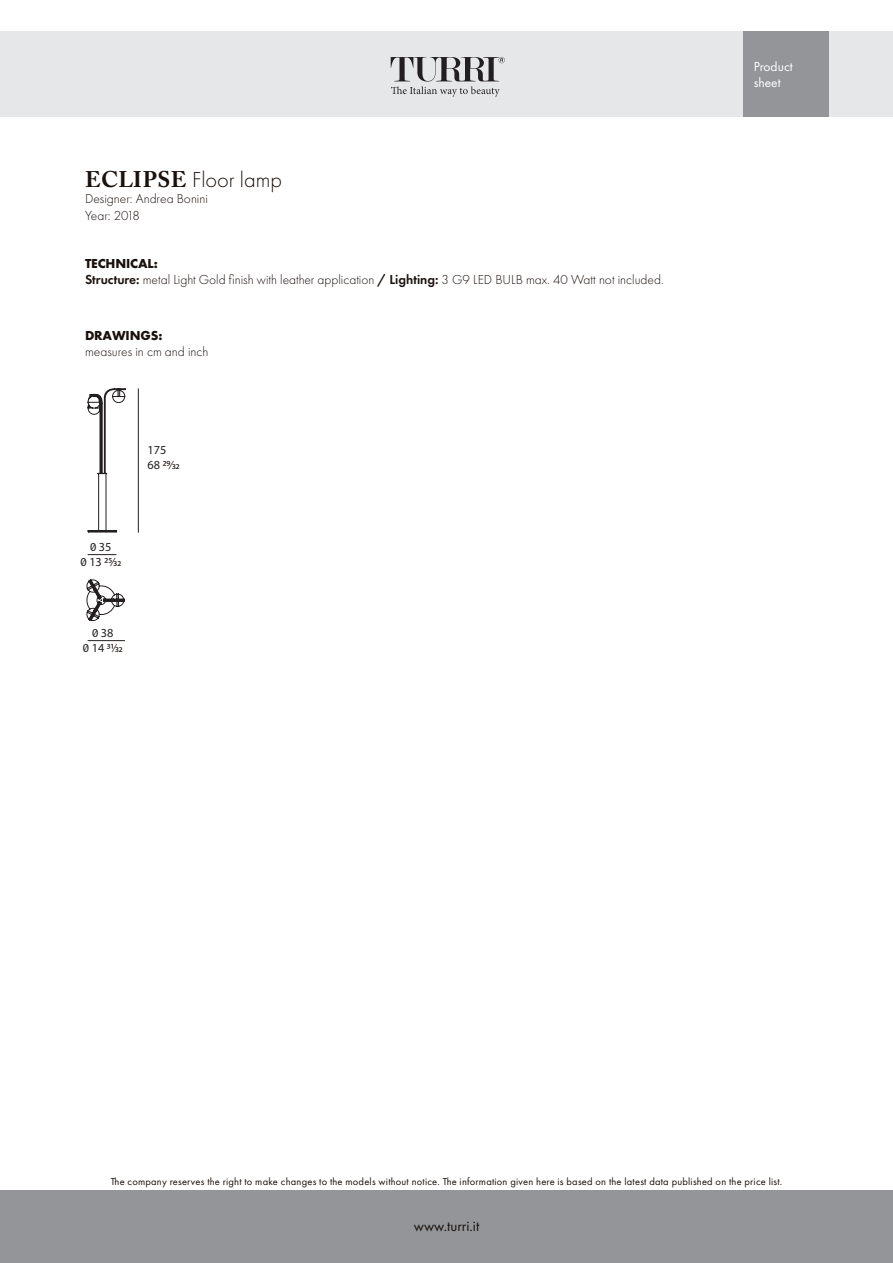
<style>
.page{position:relative;width:893px;height:1263px;background:#fff}
.page>*{position:absolute;margin:0;border:0;box-sizing:border-box;transform-origin:0 0}
.t1{font:300 22.5px "Futura PT";color:#1a110d}
.t2{font:15px "Futura PT";color:#1a110d}
.t3{font:300 13.5px "Futura PT";color:#1a110d}
.t4{font:700 13.5px "Futura PT";letter-spacing:-.01em;color:#1a110d}
.t5{font:13.5px/16.2px "Futura PT";color:#fff}
.t6{font:300 13.5px "Futura PT";letter-spacing:-.04em;color:#1a110d}
.t7{font:12.3px "Myriad Pro";color:#1a110d}
.t8{font:12.3px "Myriad Pro";color:#231f20}
.t9{font:10.5px "Futura PT";letter-spacing:.02em;color:#1a110d}
.s1{font-family:"Adobe Caslon Pro";font-weight:700}
.s2{font-weight:600}
.s3{color:#231f20}
</style>
<div class="page">
<div style="left:0;top:32px;width:893px;height:85px;background:#e6e7e9"></div>
<div style="left:0;top:1191px;width:893px;height:72px;background:#939598"></div>
<div style="left:743px;top:32px;width:85px;height:85px;background:#939598"></div>
<svg style="left:391px;top:57px;width:114px;height:40px"></svg>
<hr style="left:88px;top:640px;width:37px;height:1px;background:#231f20">
<svg style="left:88px;top:554px;width:28px;height:1px"></svg>
<hr style="left:138px;top:388px;width:1px;height:145px;background:#231f20">
<svg style="left:87px;top:388px;width:38px;height:145px"></svg>
<svg style="left:86px;top:579px;width:38px;height:42px"></svg>
<p class="t1" style="left:85px;top:167px;width:198px"><span class="s1">ECLIPSE</span> Floor lamp</p>
<p class="t3" style="left:85px;top:191px;width:124px">Designer: Andrea Bonini</p>
<p class="t6" style="left:85px;top:207px;width:56px">Year: 2018</p>
<p class="t4" style="left:85px;top:255px;width:74px">TECHNICAL:</p>
<p class="t3" style="left:85px;top:272px;width:580px"><span class="s2">Structure:</span> metal Light Gold finish with leather application <span class="s2">/ Lighting:</span> 3 G9 LED BULB max. 40 Watt not included.</p>
<p class="t4" style="left:85px;top:327px;width:79px">DRAWINGS:</p>
<p class="t3" style="left:85px;top:344px;width:125px">measures in cm and inch</p>
<p class="t8" style="left:148px;top:443px;width:20px">175</p>
<p class="t7" style="left:148px;top:457px;width:34px"><span class="s3">68</span> 29/32</p>
<p class="t8" style="left:90px;top:540px;width:23px">0 35</p>
<p class="t7" style="left:80px;top:554px;width:42px"><span class="s3">0 13</span> 25/32</p>
<p class="t8" style="left:92px;top:625px;width:23px">0 38</p>
<p class="t7" style="left:83px;top:640px;width:41px"><span class="s3">0 14</span> 31/32</p>
<p class="t5" style="left:754px;top:58px;width:41px">Product sheet</p>
<p class="t9" style="left:111px;top:1175px;width:673px">The company reserves the right to make changes to the models without notice. The information given here is based on the latest data published on the price list.</p>
<p class="t2" style="left:414px;top:1217px;width:67px">www.turri.it</p>
</div>
